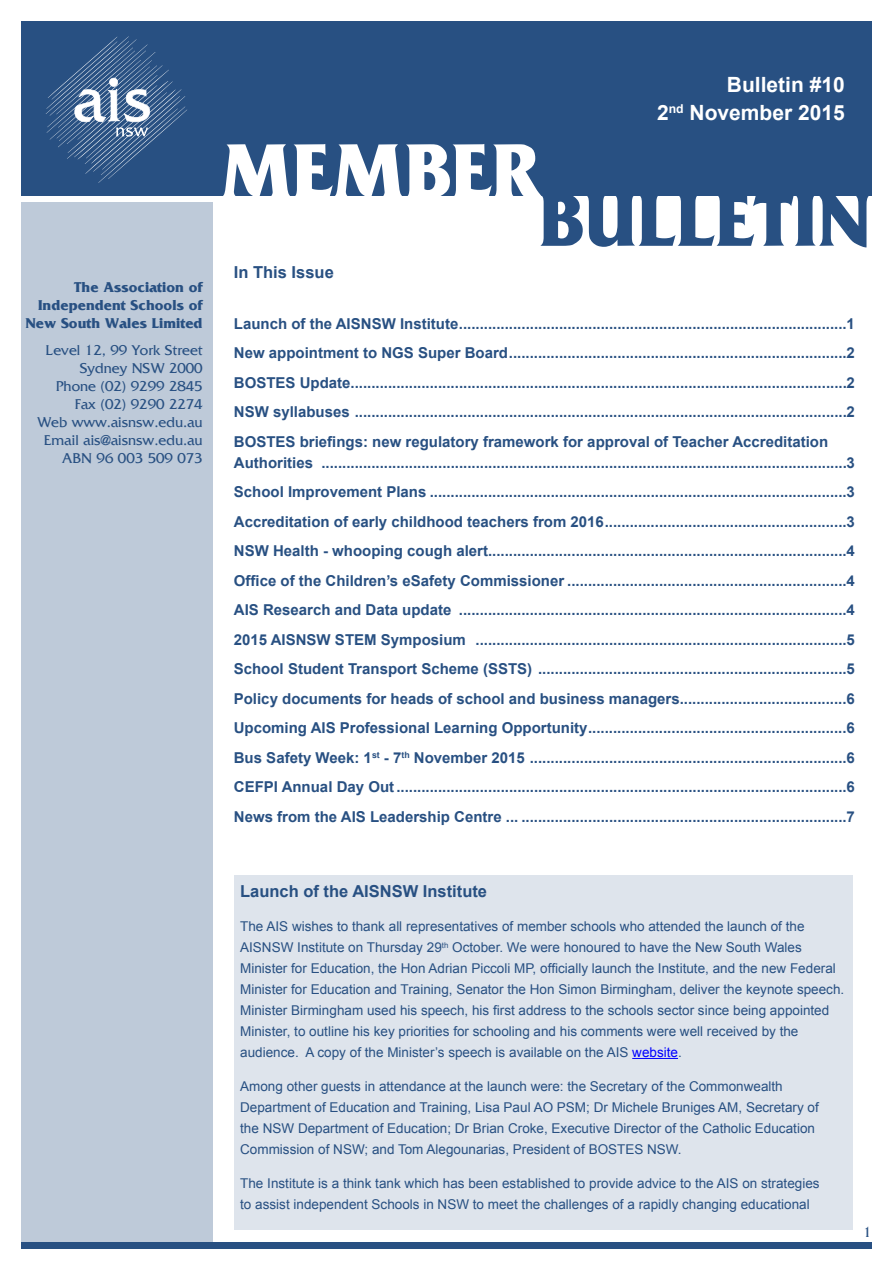
<style>
.page{position:relative;width:893px;height:1263px;background:#fff}
.page>*{position:absolute;margin:0;border:0;box-sizing:border-box;transform-origin:0 0}
.t1{font:700 81px "Fritz";color:#fff}
.t2{font:700 78px "Fritz";color:#285082}
.t3{font:700 21px/28.5px "Arial";color:#fff;text-align:right}
.t4{font:700 16.5px "Arial";color:#285082}
.t5{font:700 15px/29.5px "Arial";color:#285082;text-align:justify}
.t6{font:15px/18px "Fritz";color:#285082;text-align:right}
.t7{font:700 15px/18px "Fritz";color:#285082;text-align:right}
.t8{font:13.5px/21px "Arial";color:#285082}
.s1{color:#00f}
</style>
<div class="page">
<div style="left:21px;top:21px;width:851px;height:175px;background:#285082"></div>
<div style="left:21px;top:202px;width:192px;height:1040px;background:#becad9"></div>
<svg style="left:46px;top:36px;width:141px;height:147px"></svg>
<div style="left:21px;top:1242px;width:851px;height:6px;background:#285082"></div>
<div style="left:234px;top:875px;width:619px;height:355px;background:#dee4ec"></div>
<hr style="left:632px;top:1058px;width:46px;height:1px;background:#00f">
<p class="t7" style="left:25px;top:277px;width:179px">The Association of<br>Independent Schools of<br>New South Wales Limited</p>
<p class="t6" style="left:37px;top:341px;width:167px">Level 12, 99 York Street<br>Sydney NSW 2000<br>Phone (02) 9299 2845<br>Fax (02) 9290 2274<br>Web www.aisnsw.edu.au<br>Email ais@aisnsw.edu.au<br>ABN 96 003 509 073</p>
<h3 class="t3" style="left:657px;top:71px;width:189px">Bulletin #10<br>2<sup>nd</sup> November 2015</h3>
<h1 class="t1" style="left:221px;top:120px;width:323px">MEMBER</h1>
<h2 class="t2" style="left:539px;top:171px;width:334px">BULLETIN</h2>
<p class="t4" style="left:234px;top:261px;width:101px">In This Issue</p>
<p class="t5" style="left:234px;top:309px;width:623px">Launch of the AISNSW Institute.............................................................................................1<br>New appointment to NGS Super Board.................................................................................2<br>BOSTES Update.......................................................................................................................2<br>NSW syllabuses ......................................................................................................................2<br>BOSTES briefings: new regulatory framework for approval of Teacher Accreditation</p>
<p class="t5" style="left:234px;top:448px;width:623px">Authorities ..............................................................................................................................3<br>School Improvement Plans ....................................................................................................3<br>Accreditation of early childhood teachers from 2016..........................................................3<br>NSW Health - whooping cough alert......................................................................................4<br>Office of the Children’s eSafety Commissioner ...................................................................4<br>AIS Research and Data update .............................................................................................4<br>2015 AISNSW STEM Symposium .........................................................................................5<br>School Student Transport Scheme (SSTS) ..........................................................................5<br>Policy documents for heads of school and business managers........................................6<br>Upcoming AIS Professional Learning Opportunity..............................................................6<br>Bus Safety Week: 1<sup>st</sup> - 7<sup>th</sup> November 2015 ............................................................................6<br>CEFPI Annual Day Out............................................................................................................6<br>News from the AIS Leadership Centre ... ..............................................................................7</p>
<p class="t4" style="left:240px;top:880px;width:248px">Launch of the AISNSW Institute</p>
<p class="t8" style="left:240px;top:916px;width:606px">The AIS wishes to thank all representatives of member schools who attended the launch of the AISNSW Institute on Thursday 29<sup>th</sup> October. We were honoured to have the New South Wales Minister for Education, the Hon Adrian Piccoli MP, officially launch the Institute, and the new Federal Minister for Education and Training, Senator the Hon Simon Birmingham, deliver the keynote speech.<br>Minister Birmingham used his speech, his first address to the schools sector since being appointed Minister, to outline his key priorities for schooling and his comments were well received by the audience. A copy of the Minister’s speech is available on the AIS <span class="s1">website</span>.</p>
<p class="t8" style="left:240px;top:1076px;width:580px">Among other guests in attendance at the launch were: the Secretary of the Commonwealth Department of Education and Training, Lisa Paul AO PSM; Dr Michele Bruniges AM, Secretary of the NSW Department of Education; Dr Brian Croke, Executive Director of the Catholic Education Commission of NSW; and Tom Alegounarias, President of BOSTES NSW.</p>
<p class="t8" style="left:240px;top:1172px;width:581px">The Institute is a think tank which has been established to provide advice to the AIS on strategies to assist independent Schools in NSW to meet the challenges of a rapidly changing educational</p>
<p class="t6" style="left:863px;top:1222px;width:10px">1</p>
</div>
